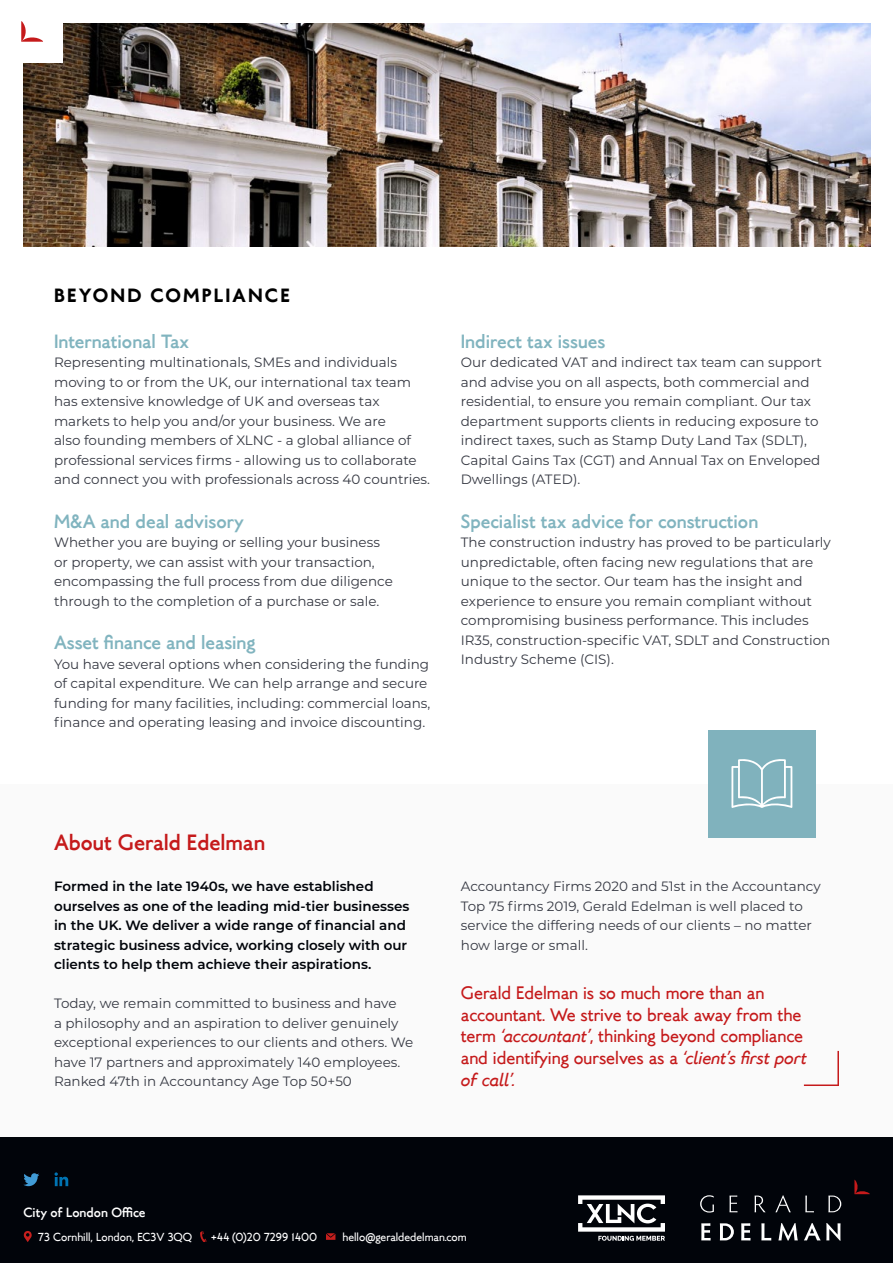
<style>
.page{position:relative;width:893px;height:1263px;background:#fff}
.page>*{position:absolute;margin:0;border:0;box-sizing:border-box;transform-origin:0 0}
.t1{font:500 22.5px "MTT Roma";color:#c51a1b}
.t2{font:500 19.5px "MTT Roma";color:#81b4bf}
.t3{font:700 19.5px "MTT Roma";letter-spacing:.11em;color:#000}
.t4{font:18.3px/21.8px "MTT Roma";color:#c51a1b}
.t5{font:13.5px/19.5px "Montserrat";color:#353842}
.t6{font:600 13.5px/19.5px "Montserrat";color:#01040a}
.t7{font:500 13.5px "MTT Roma";color:#fff}
.t8{font:11.85px "MTT Roma";color:#fff}
.s1{font-style:italic}
</style>
<div class="page">
<img style="left:23px;top:23px;width:847px;height:224px">
<div style="left:0;top:0;width:62px;height:62px;background:#fff"></div>
<div style="left:0;top:1136px;width:893px;height:127px;background:#01040a"></div>
<div style="left:0;top:784px;width:893px;height:352px;background:#fafafa"></div>
<svg style="left:200px;top:1231px;width:7px;height:11px"></svg>
<svg style="left:23px;top:1231px;width:9px;height:11px"></svg>
<svg style="left:326px;top:1233px;width:9px;height:7px"></svg>
<svg style="left:21px;top:21px;width:22px;height:21px"></svg>
<svg style="left:700px;top:1195px;width:14px;height:17px"></svg>
<svg style="left:729px;top:1195px;width:8px;height:17px"></svg>
<svg style="left:755px;top:1195px;width:11px;height:17px"></svg>
<svg style="left:775px;top:1195px;width:16px;height:17px"></svg>
<svg style="left:805px;top:1195px;width:9px;height:17px"></svg>
<svg style="left:828px;top:1195px;width:13px;height:17px"></svg>
<svg style="left:701px;top:1223px;width:10px;height:17px"></svg>
<svg style="left:720px;top:1223px;width:14px;height:17px"></svg>
<svg style="left:741px;top:1223px;width:9px;height:17px"></svg>
<svg style="left:761px;top:1223px;width:10px;height:17px"></svg>
<svg style="left:778px;top:1223px;width:20px;height:17px"></svg>
<svg style="left:804px;top:1223px;width:36px;height:18px"></svg>
<svg style="left:854px;top:1180px;width:16px;height:14px"></svg>
<div style="left:708px;top:730px;width:107px;height:107px;background:#80b2bd"></div>
<svg style="left:731px;top:759px;width:61px;height:49px"></svg>
<hr style="left:837px;top:1051px;width:2px;height:35px;background:#c51a1b">
<hr style="left:804px;top:1084px;width:35px;height:2px;background:#c51a1b">
<svg style="left:23px;top:1173px;width:16px;height:13px"></svg>
<svg style="left:55px;top:1172px;width:13px;height:14px"></svg>
<svg style="left:578px;top:1195px;width:87px;height:46px"></svg>
<h2 class="t3" style="left:54px;top:283px;width:238px">BEYOND COMPLIANCE</h2>
<h2 class="t2" style="left:54px;top:328px;width:137px">International Tax</h2>
<p class="t5" style="left:54px;top:352px;width:378px">Representing multinationals, SMEs and individuals moving to or from the UK, our international tax team has extensive knowledge of UK and overseas tax markets to help you and/or your business. We are<br>also founding members of XLNC - a global alliance of professional services firms - allowing us to collaborate and connect you with professionals across 40 countries.</p>
<h2 class="t2" style="left:54px;top:508px;width:191px">M&amp;A and deal advisory</h2>
<p class="t5" style="left:54px;top:532px;width:340px">Whether you are buying or selling your business or property, we can assist with your transaction, encompassing the full process from due diligence through to the completion of a purchase or sale.</p>
<h2 class="t2" style="left:54px;top:630px;width:203px">Asset finance and leasing</h2>
<p class="t5" style="left:54px;top:654px;width:378px">You have several options when considering the funding of capital expenditure. We can help arrange and secure funding for many facilities, including: commercial loans, finance and operating leasing and invoice discounting.</p>
<h2 class="t2" style="left:461px;top:328px;width:146px">Indirect tax issues</h2>
<p class="t5" style="left:461px;top:352px;width:362px">Our dedicated VAT and indirect tax team can support and advise you on all aspects, both commercial and residential, to ensure you remain compliant. Our tax department supports clients in reducing exposure to indirect taxes, such as Stamp Duty Land Tax (SDLT), Capital Gains Tax (CGT) and Annual Tax on Enveloped Dwellings (ATED).</p>
<h2 class="t2" style="left:461px;top:508px;width:299px">Specialist tax advice for construction</h2>
<p class="t5" style="left:461px;top:532px;width:372px">The construction industry has proved to be particularly unpredictable, often facing new regulations that are unique to the sector. Our team has the insight and experience to ensure you remain compliant without compromising business performance. This includes IR35, construction-specific VAT, SDLT and Construction Industry Scheme (CIS).</p>
<h1 class="t1" style="left:54px;top:827px;width:213px">About Gerald Edelman</h1>
<p class="t6" style="left:54px;top:876px;width:357px">Formed in the late 1940s, we have established ourselves as one of the leading mid-tier businesses in the UK. We deliver a wide range of financial and strategic business advice, working closely with our clients to help them achieve their aspirations.</p>
<p class="t5" style="left:54px;top:993px;width:361px">Today, we remain committed to business and have<br>a philosophy and an aspiration to deliver genuinely exceptional experiences to our clients and others. We have 17 partners and approximately 140 employees.<br>Ranked 47th in Accountancy Age Top 50+50</p>
<p class="t5" style="left:461px;top:876px;width:361px">Accountancy Firms 2020 and 51st in the Accountancy Top 75 firms 2019, Gerald Edelman is well placed to service the differing needs of our clients – no matter how large or small.</p>
<h3 class="t4" style="left:461px;top:981px;width:347px">Gerald Edelman is so much more than an accountant. We strive to break away from the term <span class="s1">‘accountant’</span>, thinking beyond compliance and identifying ourselves as a <span class="s1">‘client’s first port of call’.</span></h3>
<p class="t7" style="left:23px;top:1203px;width:124px">City of London Office</p>
<p class="t8" style="left:38px;top:1229px;width:156px">73 Cornhill, London, EC3V 3QQ</p>
<p class="t8" style="left:211px;top:1229px;width:107px">+44 (0)20 7299 1400</p>
<p class="t8" style="left:343px;top:1229px;width:126px">hello@geraldedelman.com</p>
</div>
